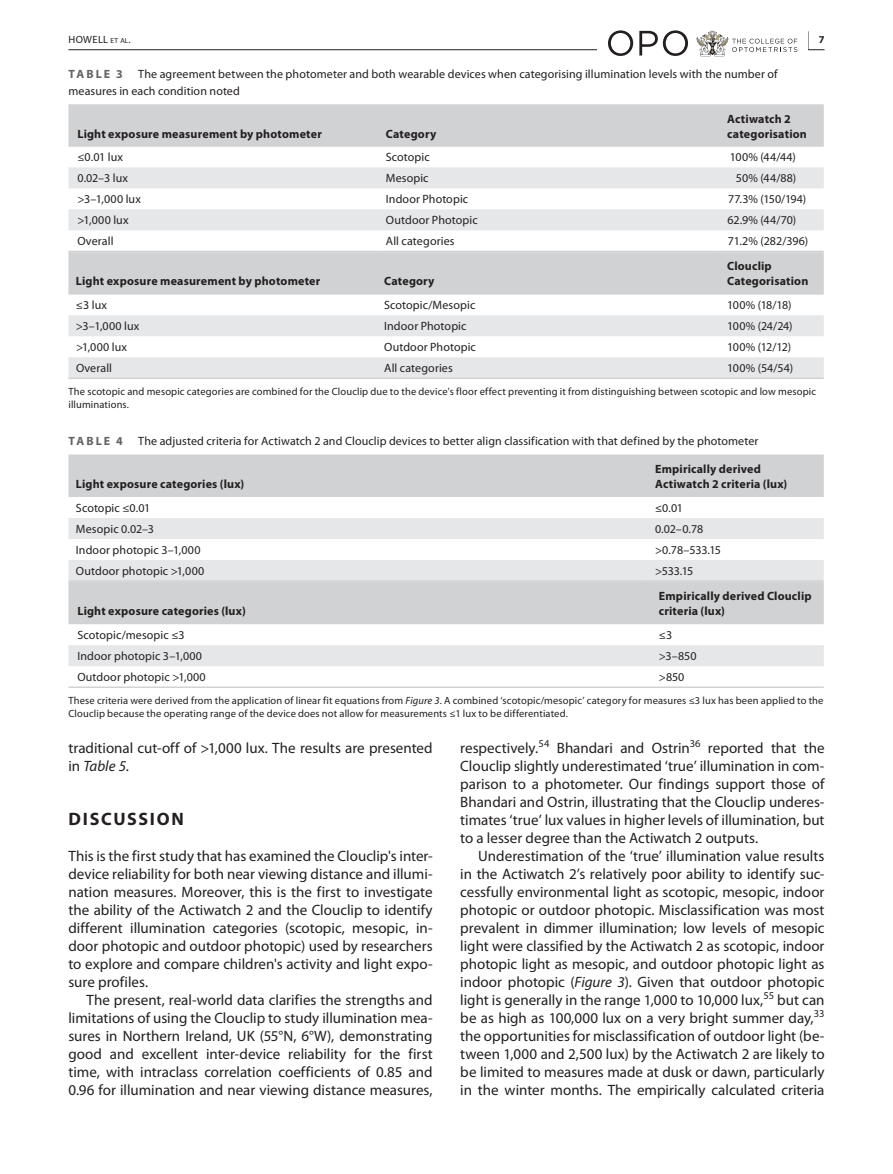
<style>
.page{position:relative;width:893px;height:1174px;background:#fff}
.page>*{position:absolute;margin:0;border:0;box-sizing:border-box;transform-origin:0 0}
.t1{font:700 18.15px "Myriad Pro";color:#231f20;scale:.4 1}
.t2{font:700 18px "Myriad Pro";letter-spacing:.095em;color:#231f20}
.t3{font:15px/18px "Myriad Pro";color:#231f20;text-align:justify}
.t4{font:12px/16.5px "Myriad Pro";letter-spacing:.01em;color:#231f20}
.t5{font:700 12px/15px "Myriad Pro";letter-spacing:.015em;color:#231f20}
.t6{font:700 12px "Myriad Pro";letter-spacing:.165em;color:#636366}
.t7{font:10.5px/13.5px "Myriad Pro";letter-spacing:.015em;color:#231f20}
.s1{font-size:7.35px}
.s2{font-size:10.5px}
.s3{font-style:italic}
</style>
<div class="page">
<hr style="left:68px;top:49px;width:756px;height:1px;background:#231f20">
<div style="left:597px;top:30px;width:211px;height:26px;background:#fff"></div>
<svg style="left:696px;top:31px;width:101px;height:25px"></svg>
<svg style="left:608px;top:30px;width:80px;height:26px"></svg>
<div style="left:68px;top:104px;width:756px;height:43px;background:#d1d2d4"></div>
<svg style="left:68px;top:167px;width:756px;height:63px;fill:#e6e7e9"></svg>
<hr style="left:68px;top:251px;width:309px;height:1px;background:#d1d2d4">
<hr style="left:377px;top:251px;width:341px;height:1px;background:#d1d2d4">
<hr style="left:718px;top:251px;width:106px;height:1px;background:#d1d2d4">
<div style="left:68px;top:252px;width:756px;height:43px;background:#d1d2d4"></div>
<svg style="left:68px;top:315px;width:756px;height:62px;fill:#e6e7e9"></svg>
<hr style="left:68px;top:377px;width:309px;height:2px;background:#d1d2d4">
<hr style="left:377px;top:377px;width:343px;height:2px;background:#d1d2d4">
<hr style="left:720px;top:377px;width:104px;height:2px;background:#d1d2d4">
<div style="left:68px;top:454px;width:756px;height:43px;background:#d1d2d4"></div>
<svg style="left:68px;top:518px;width:756px;height:62px;fill:#e6e7e9"></svg>
<hr style="left:68px;top:580px;width:580px;height:2px;background:#d1d2d4">
<hr style="left:648px;top:580px;width:176px;height:2px;background:#d1d2d4">
<div style="left:68px;top:582px;width:756px;height:42px;background:#d1d2d4"></div>
<div style="left:68px;top:645px;width:756px;height:21px;background:#e6e7e9"></div>
<hr style="left:68px;top:686px;width:582px;height:2px;background:#d1d2d4">
<hr style="left:650px;top:686px;width:174px;height:2px;background:#d1d2d4">
<p class="t7" style="left:69px;top:33px;width:64px">HOWELL <span class="s1">et al</span>.</p>
<p class="t1" style="left:807px;top:29px;width:45px">| <span class="s2">7</span></p>
<p class="t4" style="left:68px;top:66px;width:711px;text-indent:70px">The agreement between the photometer and both wearable devices when categorising illumination levels with the number of measures in each condition noted</p>
<p class="t5" style="left:77px;top:126px;width:246px">Light exposure measurement by photometer</p>
<p class="t5" style="left:386px;top:126px;width:52px">Category</p>
<p class="t6" style="left:69px;top:67px;width:56px">TABLE 3</p>
<p class="t5" style="left:727px;top:111px;width:81px">Actiwatch 2 categorisation</p>
<p class="t4" style="left:77px;top:149px;width:47px">≤0.01 lux</p>
<p class="t4" style="left:386px;top:149px;width:45px">Scotopic</p>
<p class="t4" style="left:730px;top:149px;width:68px">100% (44/44)</p>
<p class="t4" style="left:77px;top:170px;width:52px">0.02–3 lux</p>
<p class="t4" style="left:386px;top:170px;width:44px">Mesopic</p>
<p class="t4" style="left:736px;top:170px;width:62px">50% (44/88)</p>
<p class="t4" style="left:77px;top:191px;width:65px">&gt;3–1,000 lux</p>
<p class="t4" style="left:386px;top:191px;width:84px">Indoor Photopic</p>
<p class="t4" style="left:728px;top:191px;width:80px">77.3% (150/194)</p>
<p class="t4" style="left:77px;top:212px;width:53px">&gt;1,000 lux</p>
<p class="t4" style="left:386px;top:212px;width:93px">Outdoor Photopic</p>
<p class="t4" style="left:727px;top:212px;width:70px">62.9% (44/70)</p>
<p class="t4" style="left:77px;top:233px;width:38px">Overall</p>
<p class="t4" style="left:386px;top:233px;width:70px">All categories</p>
<p class="t4" style="left:728px;top:233px;width:82px">71.2% (282/396)</p>
<p class="t5" style="left:76px;top:274px;width:246px">Light exposure measurement by photometer</p>
<p class="t5" style="left:384px;top:274px;width:52px">Category</p>
<p class="t5" style="left:727px;top:259px;width:83px">Clouclip<br>Categorisation</p>
<p class="t4" style="left:76px;top:297px;width:33px">≤3 lux</p>
<p class="t4" style="left:384px;top:297px;width:93px">Scotopic/Mesopic</p>
<p class="t4" style="left:727px;top:297px;width:66px">100% (18/18)</p>
<p class="t4" style="left:76px;top:318px;width:65px">&gt;3–1,000 lux</p>
<p class="t4" style="left:384px;top:318px;width:84px">Indoor Photopic</p>
<p class="t4" style="left:727px;top:318px;width:67px">100% (24/24)</p>
<p class="t4" style="left:76px;top:339px;width:53px">&gt;1,000 lux</p>
<p class="t4" style="left:384px;top:339px;width:93px">Outdoor Photopic</p>
<p class="t4" style="left:727px;top:339px;width:66px">100% (12/12)</p>
<p class="t4" style="left:76px;top:360px;width:38px">Overall</p>
<p class="t4" style="left:384px;top:360px;width:70px">All categories</p>
<p class="t4" style="left:727px;top:360px;width:67px">100% (54/54)</p>
<p class="t7" style="left:68px;top:385px;width:749px">The scotopic and mesopic categories are combined for the Clouclip due to the device's floor effect preventing it from distinguishing between scotopic and low mesopic illuminations.</p>
<p class="t6" style="left:69px;top:434px;width:56px">TABLE 4</p>
<p class="t4" style="left:138px;top:433px;width:622px">The adjusted criteria for Actiwatch 2 and Clouclip devices to better align classification with that defined by the photometer</p>
<p class="t5" style="left:76px;top:476px;width:170px">Light exposure categories (lux)</p>
<p class="t5" style="left:655px;top:461px;width:134px">Empirically derived<br>Actiwatch 2 criteria (lux)</p>
<p class="t4" style="left:76px;top:500px;width:76px">Scotopic ≤0.01</p>
<p class="t4" style="left:655px;top:500px;width:29px">≤0.01</p>
<p class="t4" style="left:76px;top:521px;width:80px">Mesopic 0.02–3</p>
<p class="t4" style="left:655px;top:521px;width:50px">0.02–0.78</p>
<p class="t4" style="left:76px;top:542px;width:126px">Indoor photopic 3–1,000</p>
<p class="t4" style="left:655px;top:542px;width:67px">&gt;0.78–533.15</p>
<p class="t4" style="left:76px;top:563px;width:130px">Outdoor photopic &gt;1,000</p>
<p class="t4" style="left:655px;top:563px;width:40px">&gt;533.15</p>
<p class="t5" style="left:77px;top:603px;width:170px">Light exposure categories (lux)</p>
<p class="t5" style="left:659px;top:588px;width:154px">Empirically derived Clouclip criteria (lux)</p>
<p class="t4" style="left:77px;top:627px;width:109px">Scotopic/mesopic ≤3</p>
<p class="t4" style="left:659px;top:627px;width:15px">≤3</p>
<p class="t4" style="left:77px;top:648px;width:126px">Indoor photopic 3–1,000</p>
<p class="t4" style="left:659px;top:648px;width:39px">&gt;3–850</p>
<p class="t4" style="left:77px;top:669px;width:130px">Outdoor photopic &gt;1,000</p>
<p class="t4" style="left:659px;top:669px;width:27px">&gt;850</p>
<p class="t7" style="left:68px;top:693px;width:756px">These criteria were derived from the application of linear fit equations from <span class="s3">Figure 3</span>. A combined ‘scotopic/mesopic’ category for measures ≤3 lux has been applied to the<br>Clouclip because the operating range of the device does not allow for measurements ≤1 lux to be differentiated.</p>
<p class="t3" style="left:68px;top:739px;width:366px">traditional cut-off of &gt;1,000 lux. The results are presented in <span class="s3">Table 5</span>.</p>
<p class="t2" style="left:68px;top:809px;width:117px">DISCUSSION</p>
<p class="t3" style="left:68px;top:847px;width:366px">This is the first study that has examined the Clouclip's inter&shy;device reliability for both near viewing distance and illumi&shy;nation measures. Moreover, this is the first to investigate the ability of the Actiwatch 2 and the Clouclip to identify different illumination categories (scotopic, mesopic, in&shy;door photopic and outdoor photopic) used by researchers to explore and compare children's activity and light expo&shy;sure profiles.</p>
<p class="t3" style="left:68px;top:991px;width:366px;text-indent:18px">The present, real-world data clarifies the strengths and limitations of using the Clouclip to study illumination mea&shy;sures in Northern Ireland, UK (55°N, 6°W), demonstrating good and excellent inter-device reliability for the first time, with intraclass correlation coefficients of 0.85 and 0.96 for illumination and near viewing distance measures,</p>
<p class="t3" style="left:460px;top:739px;width:91px">respectively.<sup>54</sup></p>
<p class="t3" style="left:557px;top:739px;width:135px">Bhandari and Ostrin</p>
<p class="t7" style="left:690px;top:736px;width:12px">36</p>
<p class="t3" style="left:460px;top:739px;width:366px;text-indent:248px">reported that the Clouclip slightly underestimated ‘true’ illumination in com&shy;parison to a photometer. Our findings support those of Bhandari and Ostrin, illustrating that the Clouclip underes&shy;timates ‘true’ lux values in higher levels of illumination, but to a lesser degree than the Actiwatch 2 outputs.</p>
<p class="t3" style="left:460px;top:847px;width:366px;text-indent:18px">Underestimation of the ‘true’ illumination value results in the Actiwatch 2’s relatively poor ability to identify suc&shy;cessfully environmental light as scotopic, mesopic, indoor photopic or outdoor photopic. Misclassification was most prevalent in dimmer illumination; low levels of mesopic light were classified by the Actiwatch 2 as scotopic, indoor photopic light as mesopic, and outdoor photopic light as indoor photopic (<span class="s3">Figure 3</span>). Given that outdoor photopic light is generally in the range 1,000 to 10,000 lux,</p>
<p class="t7" style="left:764px;top:988px;width:12px">55</p>
<p class="t3" style="left:460px;top:991px;width:366px;text-indent:317px">but can be as high as 100,000 lux on a very bright summer day,</p>
<p class="t7" style="left:814px;top:1006px;width:12px">33</p>
<p class="t3" style="left:460px;top:1027px;width:366px">the opportunities for misclassification of outdoor light (be&shy;tween 1,000 and 2,500 lux) by the Actiwatch 2 are likely to be limited to measures made at dusk or dawn, particularly in the winter months. The empirically calculated criteria</p>
</div>
